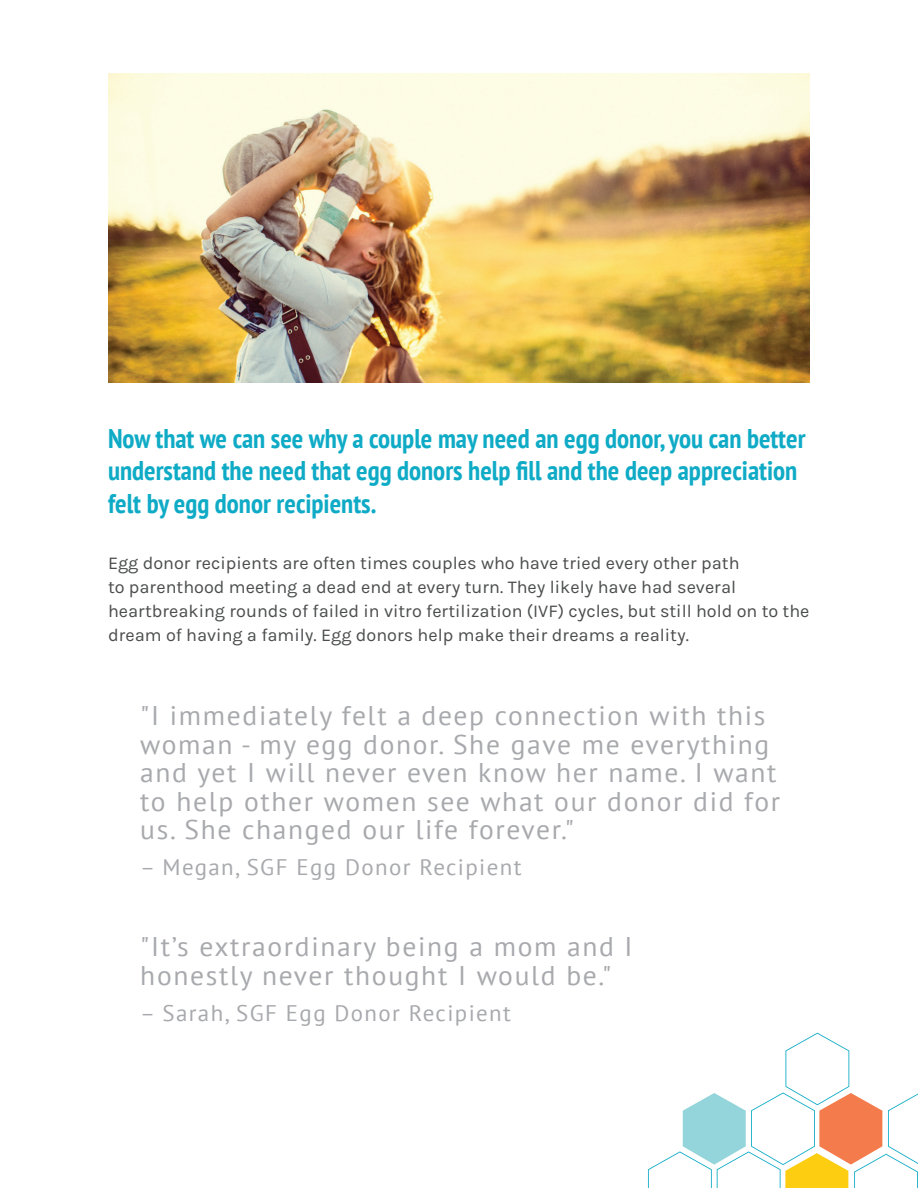
<style>
.page{position:relative;width:918px;height:1188px;background:#fff}
.page>*{position:absolute;margin:0;border:0;box-sizing:border-box;transform-origin:0 0}
.t1{font:27px/28.5px "PT Sans";letter-spacing:.06em;color:#a8a9ad}
.t2{font:700 condensed 27px/32.4px "PT Sans";color:#0fabc6}
.t3{font:22.5px "PT Sans";letter-spacing:.06em;color:#a8a9ad}
.t4{font:18px/24px "Karla";color:#4b4c4d}
</style>
<div class="page">
<svg style="left:648px;top:1033px;width:270px;height:155px"></svg>
<img style="left:108px;top:73px;width:702px;height:310px">
<h1 class="t2" style="left:108px;top:422px;width:699px">Now that we can see why a couple may need an egg donor, you can better understand the need that egg donors help fill and the deep appreciation felt by egg donor recipients.</h1>
<p class="t4" style="left:108px;top:551px;width:703px">Egg donor recipients are often times couples who have tried every other path<br>to parenthood meeting a dead end at every turn. They likely have had several heartbreaking rounds of failed in vitro fertilization (IVF) cycles, but still hold on to the dream of having a family. Egg donors help make their dreams a reality.</p>
<h1 class="t1" style="left:140px;top:701px;width:641px">"I immediately felt a deep connection with this woman - my egg donor. She gave me everything and yet I will never even know her name. I want to help other women see what our donor did for us. She changed our life forever."</h1>
<p class="t3" style="left:140px;top:853px;width:383px">– Megan, SGF Egg Donor Recipient</p>
<h1 class="t1" style="left:140px;top:932px;width:494px">"It’s extraordinary being a mom and I honestly never thought I would be."</h1>
<p class="t3" style="left:140px;top:998px;width:372px">– Sarah, SGF Egg Donor Recipient</p>
</div>
